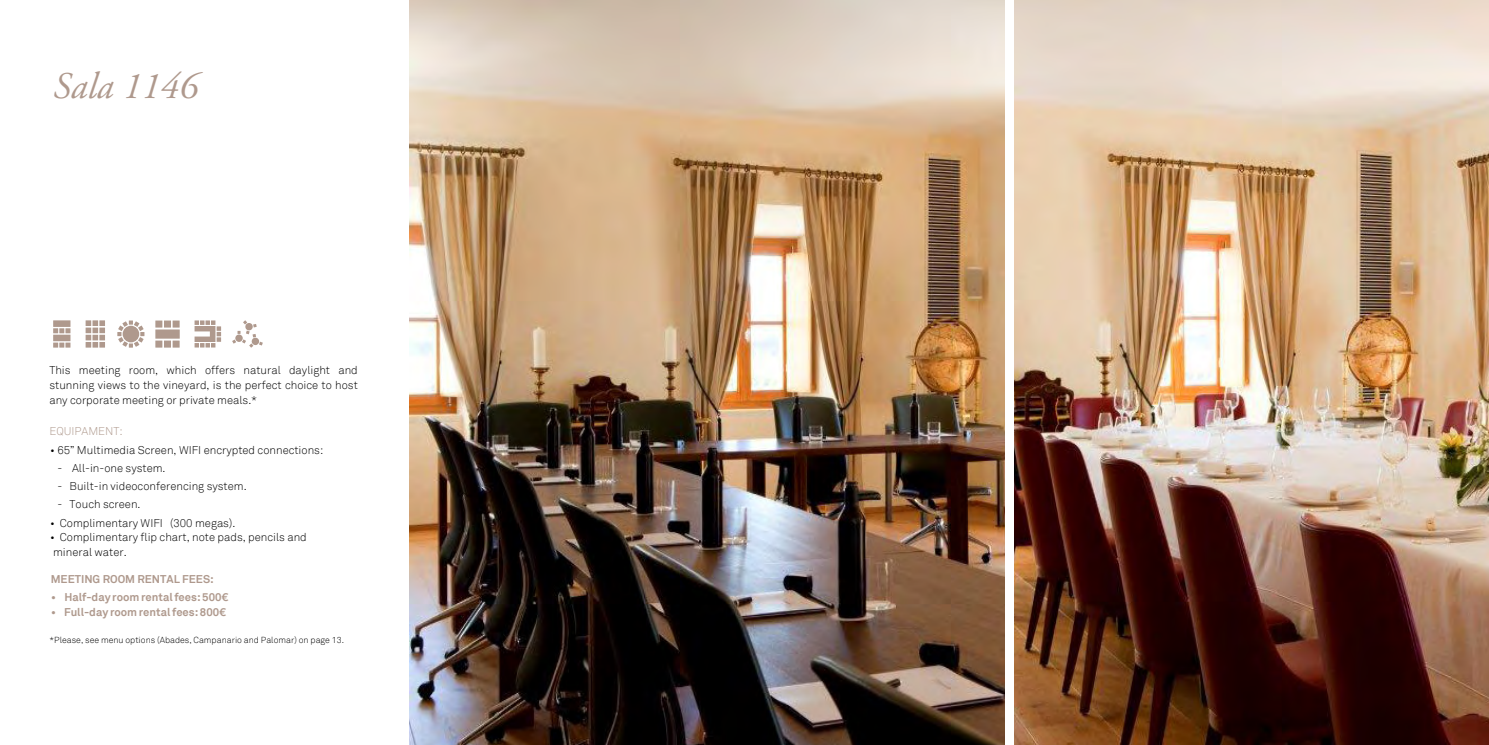
<style>
.page{position:relative;width:1489px;height:745px;background:#fff}
.page>*{position:absolute;margin:0;border:0;box-sizing:border-box;transform-origin:0 0}
.t1{font:italic 37.5px "Adobe Garamond Pro";color:#af998d}
.t2{font:300 11.25px/15px "Akkurat";color:#000;text-align:justify}
.t3{font:700 11.25px "Akkurat";color:#af998d}
.t4{font:300 11.25px "Akkurat";color:#af998d}
.t5{font:300 8.75px "Akkurat";color:#000}
.s1{font-style:inherit}
</style>
<div class="page">
<svg style="left:117px;top:320px;width:27px;height:27px"></svg>
<svg style="left:53px;top:320px;width:17px;height:27px"></svg>
<svg style="left:86px;top:320px;width:19px;height:27px"></svg>
<svg style="left:232px;top:320px;width:31px;height:27px"></svg>
<svg style="left:155px;top:320px;width:25px;height:27px"></svg>
<svg style="left:194px;top:320px;width:27px;height:27px"></svg>
<img style="left:409px;top:0;width:595px;height:744px">
<img style="left:1014px;top:0;width:474px;height:744px">
<h1 class="t1" style="left:53px;top:64px;width:146px">Sala 1146</h1>
<p class="t2" style="left:49px;top:363px;width:310px">This meeting room, which offers natural daylight and stunning views to the vineyard, is the perfect choice to host any corporate meeting or private meals.*</p>
<p class="t4" style="left:49px;top:423px;width:75px"><span class="s1">EQ</span>UIPAMENT:</p>
<p class="t2" style="left:50px;top:443px;width:274px"><span class="s1">•</span> 65” Multimedia Screen, WIFI encrypted connections:</p>
<p class="t2" style="left:57px;top:461px;width:110px">- All-in-one system.</p>
<p class="t2" style="left:57px;top:479px;width:191px">- Built-in videoconferencing system.</p>
<p class="t2" style="left:57px;top:497px;width:85px">- Touch screen.</p>
<p class="t2" style="left:50px;top:515px;width:186px"><span class="s1">•</span> Complimentary WIFI (300 megas).</p>
<p class="t2" style="left:50px;top:529px;width:258px"><span class="s1">•</span> Complimentary flip chart, note pads, pencils and mineral water.</p>
<p class="t3" style="left:51px;top:572px;width:164px">MEETING ROOM RENTAL FEES:</p>
<p class="t3" style="left:51px;top:589px;width:179px">• Half-day room rental fees: 500€</p>
<p class="t3" style="left:51px;top:604px;width:177px">• Full-day room rental fees: 800€</p>
<p class="t5" style="left:50px;top:634px;width:296px">*Please, see menu options (Abades, Campanario and Palomar) on page 13.</p>
</div>
